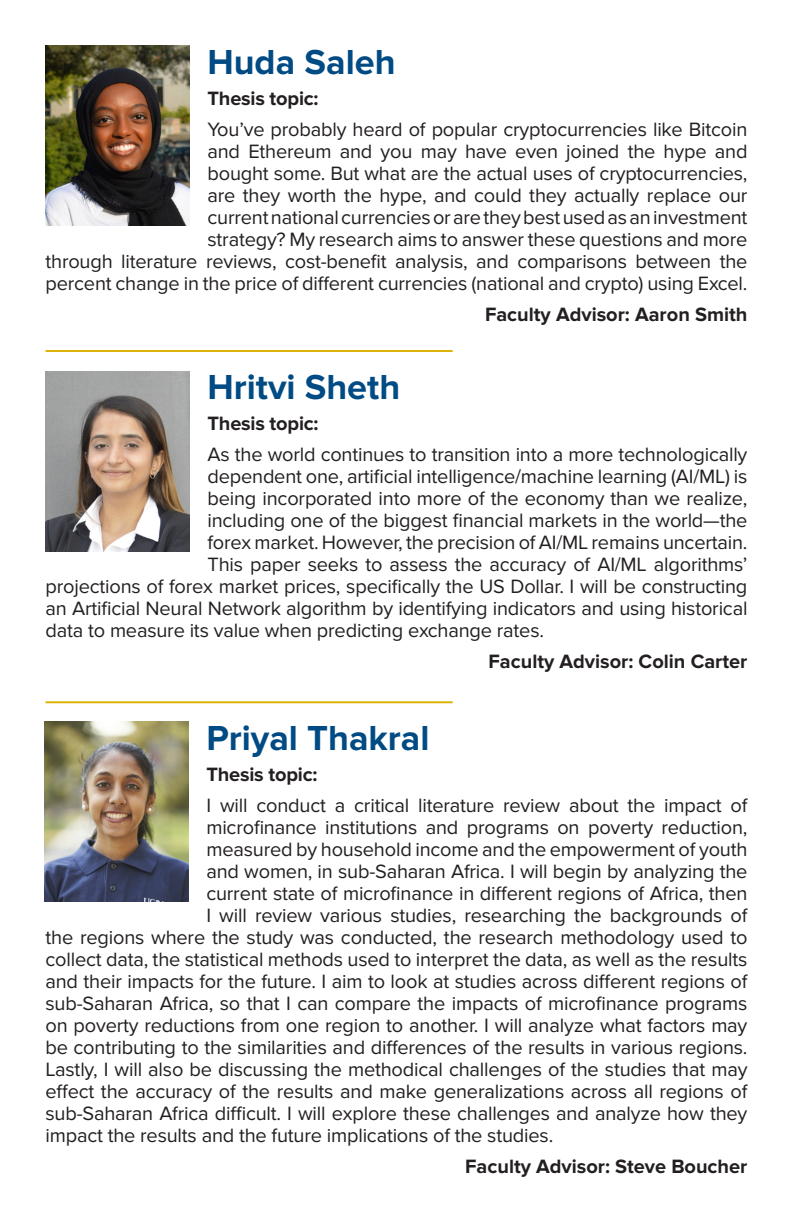
<style>
.page{position:relative;width:792px;height:1224px;background:#fff}
.page>*{position:absolute;margin:0;border:0;box-sizing:border-box;transform-origin:0 0}
.t1{font:700 36px "Proxima Nova";color:#004b84}
.t2{font:20px/22px "Proxima Nova";letter-spacing:-.01em;color:#231f20;text-align:right}
.t3{font:700 20px "Proxima Nova";color:#231f20}
</style>
<div class="page">
<img style="left:46px;top:45px;width:144px;height:180px">
<hr style="left:46px;top:350px;width:407px;height:2px;background:#deb308">
<img style="left:46px;top:372px;width:144px;height:180px">
<hr style="left:46px;top:701px;width:407px;height:2px;background:#deb308">
<img style="left:44px;top:722px;width:144px;height:180px">
<p class="t1" style="left:208px;top:42px;width:190px">Huda Saleh</p>
<p class="t3" style="left:208px;top:87px;width:113px">Thesis topic:</p>
<p class="t2" style="left:46px;top:119px;width:704px">You’ve probably heard of popular cryptocurrencies like Bitcoin<br>and Ethereum and you may have even joined the hype and<br>bought some. But what are the actual uses of cryptocurrencies,<br>are they worth the hype, and could they actually replace our<br>current national currencies or are they best used as an investment<br>strategy? My research aims to answer these questions and more<br>through literature reviews, cost-benefit analysis, and comparisons between the percent change in the price of different currencies (national and crypto) using Excel.</p>
<p class="t3" style="left:485px;top:303px;width:264px">Faculty Advisor: Aaron Smith</p>
<p class="t1" style="left:208px;top:367px;width:194px">Hritvi Sheth</p>
<p class="t3" style="left:208px;top:412px;width:113px">Thesis topic:</p>
<p class="t2" style="left:208px;top:444px;width:541px">As the world continues to transition into a more technologically</p>
<p class="t2" style="left:208px;top:466px;width:541px">dependent one, artificial intelligence/machine learning (AI/ML) is</p>
<p class="t2" style="left:208px;top:488px;width:542px">being incorporated into more of the economy than we realize,</p>
<p class="t2" style="left:208px;top:510px;width:542px">including one of the biggest financial markets in the world—the</p>
<p class="t2" style="left:208px;top:532px;width:542px">forex market. However, the precision of AI/ML remains uncertain.</p>
<p class="t2" style="left:208px;top:554px;width:542px">This paper seeks to assess the accuracy of AI/ML algorithms’</p>
<p class="t2" style="left:46px;top:576px;width:703px">projections of forex market prices, specifically the US Dollar. I will be constructing</p>
<p class="t2" style="left:46px;top:598px;width:704px">an Artificial Neural Network algorithm by identifying indicators and using historical</p>
<p class="t2" style="left:46px;top:620px;width:500px">data to measure its value when predicting exchange rates.</p>
<p class="t3" style="left:489px;top:650px;width:260px">Faculty Advisor: Colin Carter</p>
<p class="t1" style="left:206px;top:717px;width:225px">Priyal Thakral</p>
<p class="t3" style="left:206px;top:763px;width:113px">Thesis topic:</p>
<p class="t2" style="left:206px;top:795px;width:543px">I will conduct a critical literature review about the impact of</p>
<p class="t2" style="left:206px;top:817px;width:543px">microfinance institutions and programs on poverty reduction,</p>
<p class="t2" style="left:206px;top:839px;width:543px">measured by household income and the empowerment of youth</p>
<p class="t2" style="left:206px;top:861px;width:543px">and women, in sub-Saharan Africa. I will begin by analyzing the</p>
<p class="t2" style="left:206px;top:883px;width:543px">current state of microfinance in different regions of Africa, then</p>
<p class="t2" style="left:206px;top:905px;width:543px">I will review various studies, researching the backgrounds of</p>
<p class="t2" style="left:46px;top:927px;width:704px">the regions where the study was conducted, the research methodology used to</p>
<p class="t2" style="left:46px;top:949px;width:703px">collect data, the statistical methods used to interpret the data, as well as the results</p>
<p class="t2" style="left:46px;top:971px;width:703px">and their impacts for the future. I aim to look at studies across different regions of</p>
<p class="t2" style="left:46px;top:993px;width:703px">sub-Saharan Africa, so that I can compare the impacts of microfinance programs</p>
<p class="t2" style="left:46px;top:1015px;width:703px">on poverty reductions from one region to another. I will analyze what factors may</p>
<p class="t2" style="left:46px;top:1037px;width:704px">be contributing to the similarities and differences of the results in various regions.</p>
<p class="t2" style="left:46px;top:1059px;width:704px">Lastly, I will also be discussing the methodical challenges of the studies that may</p>
<p class="t2" style="left:46px;top:1081px;width:704px">effect the accuracy of the results and make generalizations across all regions of</p>
<p class="t2" style="left:46px;top:1103px;width:703px">sub-Saharan Africa difficult. I will explore these challenges and analyze how they</p>
<p class="t2" style="left:46px;top:1125px;width:509px">impact the results and the future implications of the studies.</p>
<p class="t3" style="left:465px;top:1155px;width:284px">Faculty Advisor: Steve Boucher</p>
</div>
